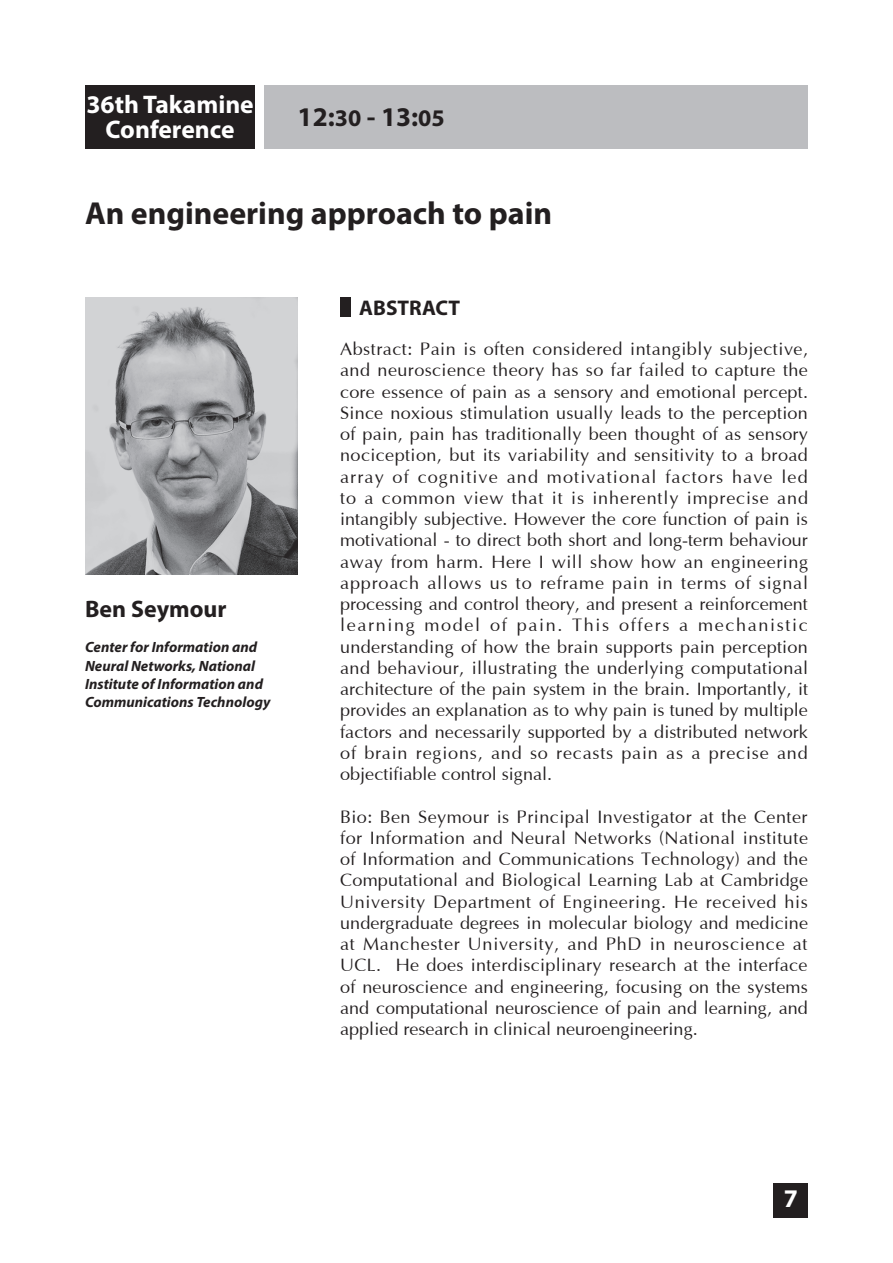
<style>
.page{position:relative;width:893px;height:1263px;background:#fff}
.page>*{position:absolute;margin:0;border:0;box-sizing:border-box;transform-origin:0 0}
.t1{font:700 31.95px "Myriad Pro";color:#231f20}
.t2{font:700 27.15px "Myriad Pro";color:#231f20}
.t3{font:700 25.5px/25.5px "Myriad Pro";color:#fff;text-align:center}
.t4{font:700 23.85px "Myriad Pro";color:#231f20}
.t5{font:700 21.3px "Myriad Pro";color:#231f20}
.t6{font:18px/21.3px "Optima";color:#231f20;text-align:justify}
.t7{font:italic 700 14.85px/18px "Myriad Pro";color:#231f20}
.s1{font-size:23.85px}
</style>
<div class="page">
<div style="left:85px;top:85px;width:723px;height:64px;background:#bcbdc0"></div>
<div style="left:85px;top:85px;width:172px;height:64px;background:#231f20"></div>
<div style="left:255px;top:83px;width:9px;height:68px;background:#fff"></div>
<div style="left:774px;top:1183px;width:34px;height:34px;background:#231f20"></div>
<img style="left:85px;top:298px;width:213px;height:276px">
<div style="left:340px;top:298px;width:11px;height:19px;background:#231f20"></div>
<p class="t3" style="left:86px;top:91px;width:169px">36th Takamine<br>Conference</p>
<p class="t2" style="left:298px;top:99px;width:149px">12:<span class="s1">30</span> - 13:<span class="s1">05</span></p>
<p class="t1" style="left:85px;top:193px;width:469px">An engineering approach to pain</p>
<p class="t4" style="left:85px;top:593px;width:143px">Ben Seymour</p>
<p class="t7" style="left:85px;top:638px;width:187px">Center for Information and<br>Neural Networks, National<br>Institute of Information and<br>Communications Technology</p>
<p class="t5" style="left:359px;top:294px;width:102px">ABSTRACT</p>
<p class="t6" style="left:340px;top:339px;width:470px">Abstract: Pain is often considered intangibly subjective, and neuroscience theory has so far failed to capture the core essence of pain as a sensory and emotional percept.<br>Since noxious stimulation usually leads to the perception of pain, pain has traditionally been thought of as sensory nociception, but its variability and sensitivity to a broad array of cognitive and motivational factors have led to a common view that it is inherently imprecise and intangibly subjective. However the core function of pain is motivational - to direct both short and long-term behaviour away from harm. Here I will show how an engineering approach allows us to reframe pain in terms of signal processing and control theory, and present a reinforcement learning model of pain. This offers a mechanistic understanding of how the brain supports pain perception and behaviour, illustrating the underlying computational architecture of the pain system in the brain. Importantly, it provides an explanation as to why pain is tuned by multiple factors and necessarily supported by a distributed network of brain regions, and so recasts pain as a precise and objectifiable control signal.</p>
<p class="t6" style="left:340px;top:807px;width:469px">Bio: Ben Seymour is Principal Investigator at the Center for Information and Neural Networks (National institute of Information and Communications Technology) and the Computational and Biological Learning Lab at Cambridge University Department of Engineering. He received his undergraduate degrees in molecular biology and medicine at Manchester University, and PhD in neuroscience at UCL. He does interdisciplinary research at the interface of neuroscience and engineering, focusing on the systems and computational neuroscience of pain and learning, and applied research in clinical neuroengineering.</p>
<h3 class="t3" style="left:784px;top:1185px;width:16px">7</h3>
</div>
